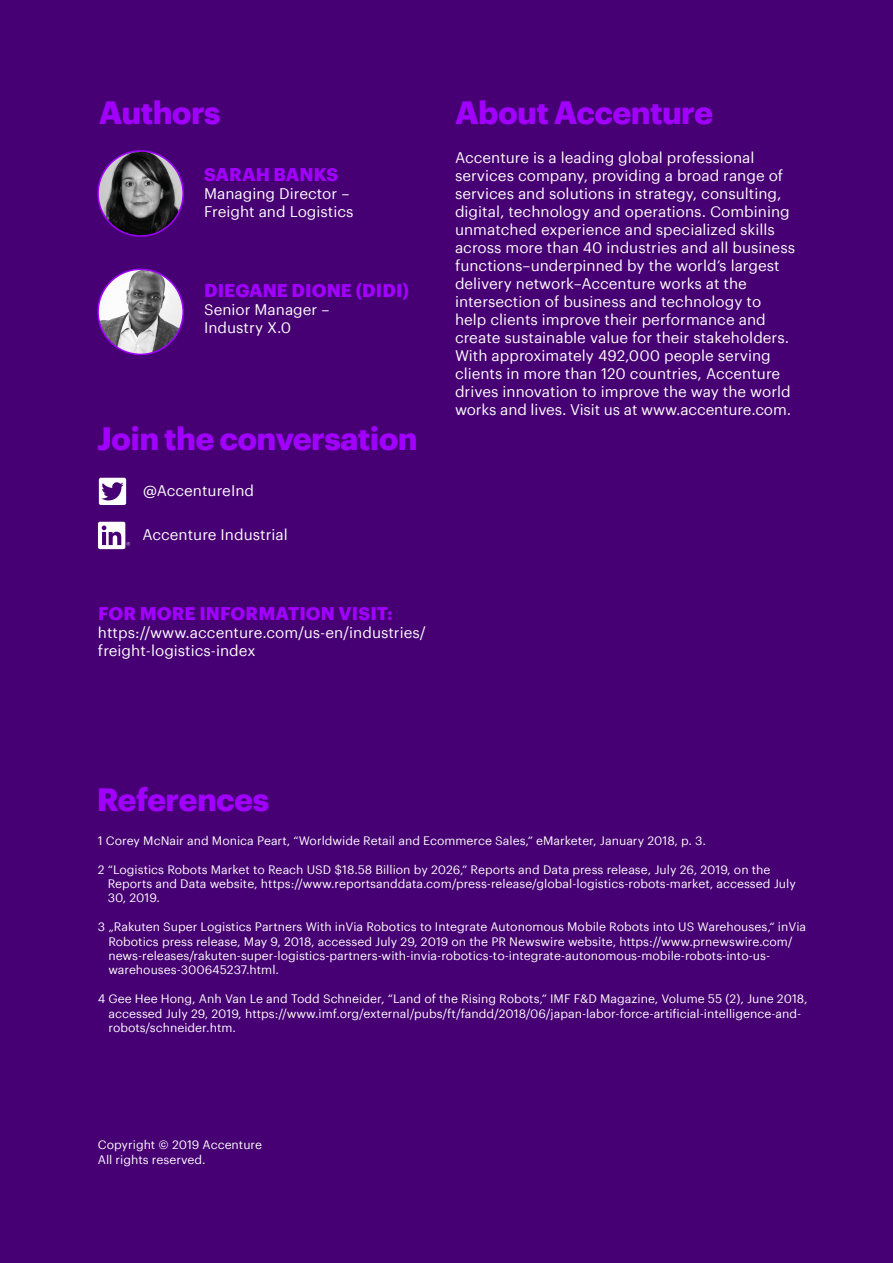
<style>
.page{position:relative;width:893px;height:1263px;background:#460073}
.page>*{position:absolute;margin:0;border:0;box-sizing:border-box;transform-origin:0 0}
.t1{font:700 31.5px "Graphik";letter-spacing:-.02em;color:#a100ff}
.t2{font:700 18px "Graphik";letter-spacing:.005em;color:#a100ff}
.t3{font:15px/18px "Graphik";color:#fff}
.t4{font:12px/14.4px "Graphik";color:#fff}
</style>
<div class="page">
<svg style="left:98px;top:522px;width:32px;height:27px"></svg>
<svg style="left:99px;top:478px;width:27px;height:27px"></svg>
<img style="left:98px;top:151px;width:85px;height:85px;border-radius:43px">
<div style="left:97px;top:150px;width:87px;height:87px;border:2px solid #a100ff;border-radius:50%"></div>
<img style="left:98px;top:269px;width:85px;height:85px;border-radius:43px">
<div style="left:97px;top:269px;width:87px;height:86px;border:2px solid #a100ff;border-radius:50%"></div>
<h1 class="t1" style="left:99px;top:88px;width:123px">Authors</h1>
<h2 class="t2" style="left:204px;top:160px;width:136px">SARAH BANKS</h2>
<p class="t3" style="left:204px;top:183px;width:151px">Managing Director –<br>Freight and Logistics</p>
<h2 class="t2" style="left:204px;top:277px;width:206px">DIEGANE DIONE (DIDI)</h2>
<p class="t3" style="left:204px;top:300px;width:127px">Senior Manager –<br>Industry X.0</p>
<h1 class="t1" style="left:97px;top:414px;width:323px">Join the conversation</h1>
<p class="t3" style="left:143px;top:480px;width:112px">@AccentureInd</p>
<p class="t3" style="left:142px;top:524px;width:147px">Accenture Industrial</p>
<h2 class="t2" style="left:98px;top:600px;width:296px">FOR MORE INFORMATION VISIT:</h2>
<p class="t3" style="left:98px;top:622px;width:330px">https://www.accenture.com/us-en/industries/ freight-logistics-index</p>
<h1 class="t1" style="left:455px;top:88px;width:260px">About Accenture</h1>
<p class="t3" style="left:455px;top:148px;width:342px">Accenture is a leading global professional services company, providing a broad range of services and solutions in strategy, consulting, digital, technology and operations. Combining unmatched experience and specialized skills across more than 40 industries and all business functions–underpinned by the world’s largest delivery network–Accenture works at the intersection of business and technology to help clients improve their performance and create sustainable value for their stakeholders.<br>With approximately 492,000 people serving clients in more than 120 countries, Accenture drives innovation to improve the way the world works and lives. Visit us at www.accenture.com.</p>
<h1 class="t1" style="left:97px;top:775px;width:174px">References</h1>
<p class="t4" style="left:98px;top:832px;width:610px">1 Corey McNair and Monica Peart, “Worldwide Retail and Ecommerce Sales,” eMarketer, January 2018, p. 3.</p>
<p class="t4" style="left:108px;top:861px;width:690px;text-indent:-10px">2 “Logistics Robots Market to Reach USD $18.58 Billion by 2026,” Reports and Data press release, July 26, 2019, on the<br>Reports and Data website, https://www.reportsanddata.com/press-release/global-logistics-robots-market, accessed July<br>30, 2019.</p>
<p class="t4" style="left:108px;top:918px;width:699px;text-indent:-11px">3 „Rakuten Super Logistics Partners With inVia Robotics to Integrate Autonomous Mobile Robots into US Warehouses,“ inVia Robotics press release, May 9, 2018, accessed July 29, 2019 on the PR Newswire website, https://www.prnewswire.com/ news-releases/rakuten-super-logistics-partners-with-invia-robotics-to-integrate-autonomous-mobile-robots-into-us&shy;warehouses-300645237.html.</p>
<p class="t4" style="left:109px;top:990px;width:701px;text-indent:-11px">4 Gee Hee Hong, Anh Van Le and Todd Schneider, “Land of the Rising Robots,” IMF F&amp;D Magazine, Volume 55 (2), June 2018, accessed July 29, 2019, https://www.imf.org/external/pubs/ft/fandd/2018/06/japan-labor-force-artificial-intelligence-and&shy;robots/schneider.htm.</p>
<p class="t4" style="left:98px;top:1137px;width:166px">Copyright © 2019 Accenture<br>All rights reserved.</p>
</div>
